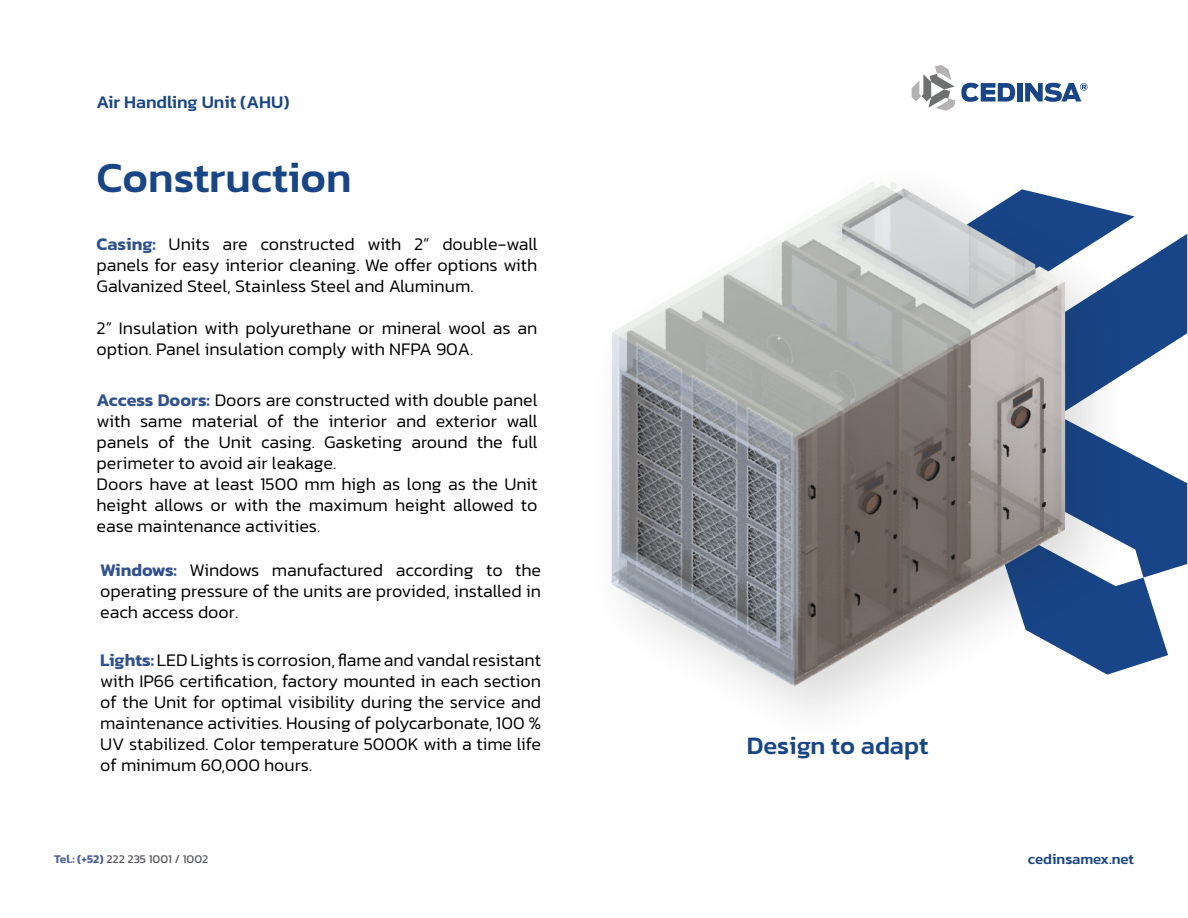
<style>
.page{position:relative;width:1188px;height:918px;background:#fff}
.page>*{position:absolute;margin:0;border:0;box-sizing:border-box;transform-origin:0 0}
.t1{font:500 43.5px "Kanit";color:#174588}
.t2{font:500 25.5px "Kanit";color:#174588}
.t3{font:300 18px/21px "Kanit";color:#000;text-align:justify}
.t4{font:500 18px "Kanit";color:#174588}
.t5{font:500 15px "Kanit";color:#174588}
.t6{font:12px "Kanit";color:#57585a}
.s1{font-weight:600;color:#30518f}
.s2{font-weight:600;color:#485e97}
</style>
<div class="page">
<svg style="left:912px;top:65px;width:103px;height:46px"></svg>
<div style="left:1017px;top:83px;width:5px;height:19px;background:#174588"></div>
<svg style="left:1025px;top:83px;width:63px;height:19px"></svg>
<img style="left:611px;top:181px;width:577px;height:529px">
<p class="t4" style="left:97px;top:89px;width:194px">Air Handling Unit (AHU)</p>
<p class="t1" style="left:97px;top:145px;width:257px">Construction</p>
<p class="t3" style="left:97px;top:233px;width:443px"><span class="s1">Casing:</span> Units are constructed with 2” double-wall panels for easy interior cleaning. We offer options with Galvanized Steel, Stainless Steel and Aluminum.</p>
<p class="t3" style="left:97px;top:317px;width:442px">2” Insulation with polyurethane or mineral wool as an option. Panel insulation comply with NFPA 90A.</p>
<p class="t3" style="left:97px;top:389px;width:443px"><span class="s1">Access Doors:</span> Doors are constructed with double panel with same material of the interior and exterior wall panels of the Unit casing. Gasketing around the full perimeter to avoid air leakage.</p>
<p class="t3" style="left:97px;top:473px;width:443px">Doors have at least 1500 mm high as long as the Unit height allows or with the maximum height allowed to ease maintenance activities.</p>
<p class="t3" style="left:100px;top:559px;width:443px"><span class="s1">Windows:</span> Windows manufactured according to the operating pressure of the units are provided, installed in each access door.</p>
<p class="t3" style="left:100px;top:649px;width:443px"><span class="s1">Lights:</span> LED Lights is corrosion, flame and vandal resistant with IP66 certification, factory mounted in each section of the Unit for optimal visibility during the service and maintenance activities. Housing of polycarbonate, 100 % UV stabilized. Color temperature 5000K with a time life of minimum 60,000 hours.</p>
<p class="t2" style="left:747px;top:726px;width:183px">Design to adapt</p>
<p class="t6" style="left:54px;top:851px;width:156px"><span class="s2">Tel.: (+52)</span> 222 235 1001 / 1002</p>
<p class="t5" style="left:1028px;top:847px;width:108px">cedinsamex.net</p>
</div>
